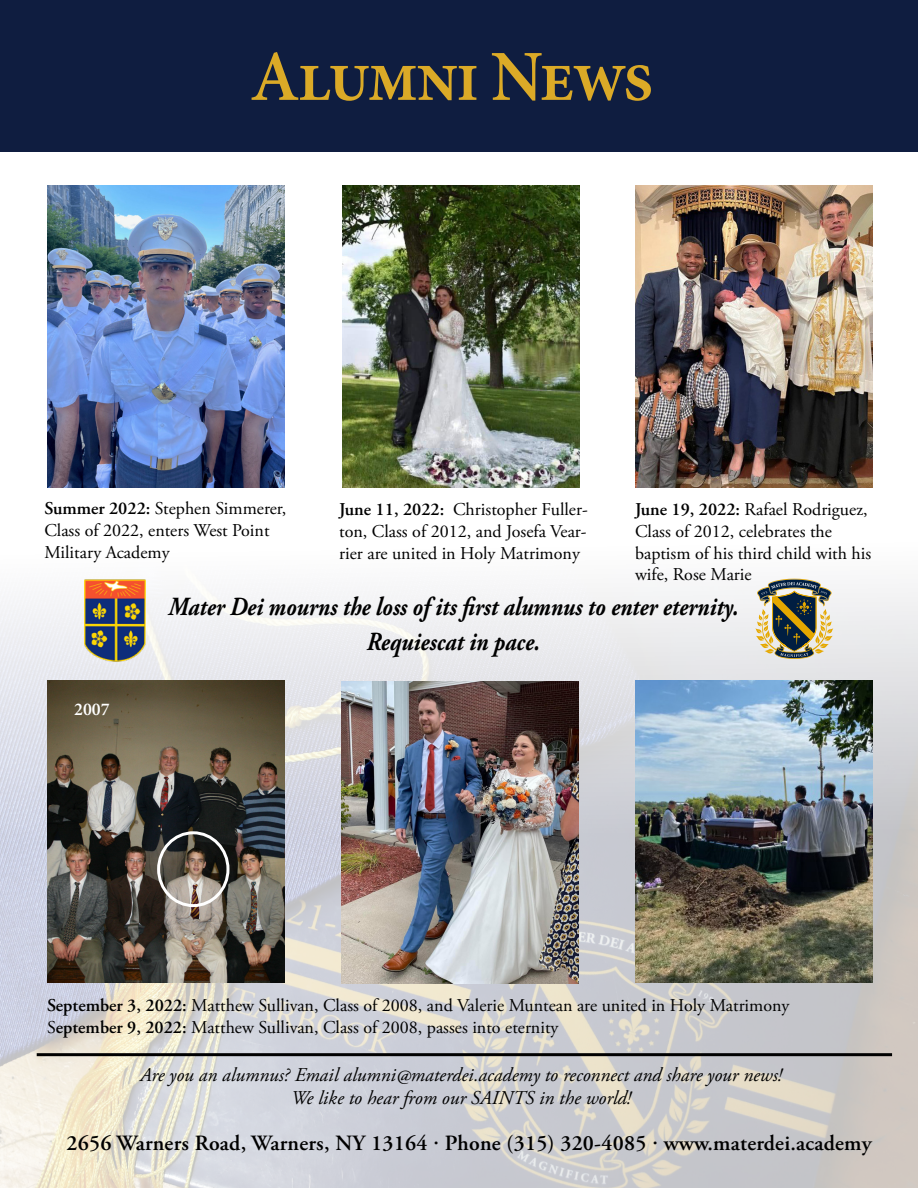
<style>
.page{position:relative;width:918px;height:1188px;background:#fff}
.page>*{position:absolute;margin:0;border:0;box-sizing:border-box;transform-origin:0 0}
.t1{font:600 72px "Minion Pro";letter-spacing:-.04em;color:#dbaa27}
.t2{font:italic 700 26.1px "Adobe Garamond Pro";color:#000;scale:.86 1}
.t3{font:600 21.75px "Adobe Garamond Pro";letter-spacing:.01em;color:#000}
.t4{font:italic 19.5px/23.4px "Adobe Garamond Pro";color:#000;text-align:center}
.t5{font:18px/21.6px "Adobe Garamond Pro";color:#000}
.t6{font:600 18px "Minion Pro";color:#fff}
.s1{font-weight:600}
</style>
<div class="page">
<img style="left:0;top:578px;width:918px;height:610px">
<hr style="left:917px;top:0;width:1px;height:227px;background:#0f1d40">
<div style="left:0;top:0;width:918px;height:152px;background:#0f1d40"></div>
<hr style="left:37px;top:1053px;width:855px;height:3px;background:#000">
<img style="left:635px;top:186px;width:238px;height:302px">
<img style="left:47px;top:186px;width:238px;height:302px">
<img style="left:342px;top:186px;width:238px;height:302px">
<img style="left:47px;top:680px;width:238px;height:302px">
<img style="left:635px;top:680px;width:238px;height:302px">
<div style="left:157px;top:831px;width:73px;height:76px;border:3px solid #fff;border-radius:50%"></div>
<svg style="left:755px;top:579px;width:78px;height:80px"></svg>
<img style="left:341px;top:681px;width:238px;height:302px">
<img style="left:85px;top:578px;width:61px;height:84px">
<h1 class="t1" style="left:250px;top:27px;width:405px">Alumni News</h1>
<p class="t5" style="left:44px;top:498px;width:243px"><span class="s1">Summer 2022:</span> Stephen Simmerer,<br>Class of 2022, enters West Point<br>Military Academy</p>
<p class="t5" style="left:339px;top:500px;width:250px;text-align:justify"><span class="s1">June 11, 2022:</span> Christopher Fuller&shy;ton, Class of 2012, and Josefa Vear&shy;rier are united in Holy Matrimony</p>
<p class="t5" style="left:635px;top:500px;width:238px"><span class="s1">June 19, 2022:</span> Rafael Rodriguez,<br>Class of 2012, celebrates the baptism of his third child with his wife, Rose Marie</p>
<h2 class="t2" style="left:168px;top:592px;width:665px">Mater Dei mourns the loss of its first alumnus to enter eternity.</h2>
<p class="t6" style="left:74px;top:697px;width:37px">2007</p>
<h2 class="t2" style="left:367px;top:627px;width:203px">Requiescat in pace.</h2>
<p class="t5" style="left:47px;top:995px;width:744px"><span class="s1">September 3, 2022:</span> Matthew Sullivan, Class of 2008, and Valerie Muntean are united in Holy Matrimony<br>S<span class="s1">eptember 9, 2022:</span> Matthew Sullivan, Class of 2008, passes into eternity</p>
<p class="t4" style="left:140px;top:1063px;width:643px">Are you an alumnus? Email alumni@materdei.academy to reconnect and share your news!<br>We like to hear from our SAINTS in the world!</p>
<p class="t3" style="left:66px;top:1130px;width:807px">2656 Warners Road, Warners, NY 13164 · Phone (315) 320-4085 · www.materdei.academy</p>
</div>
